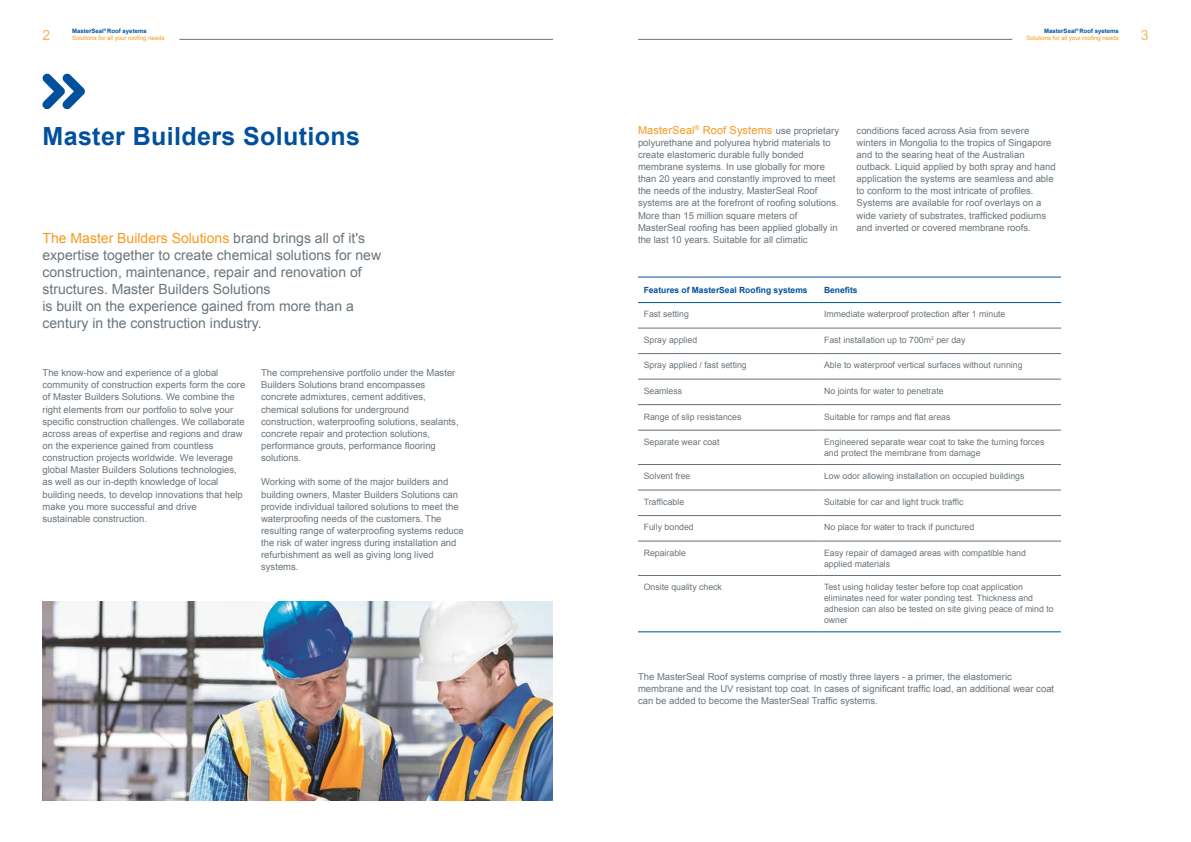
<style>
.page{position:relative;width:1191px;height:842px;background:#fff}
.page>*{position:absolute;margin:0;border:0;box-sizing:border-box;transform-origin:0 0}
.t1{font:700 25px "Arial";letter-spacing:.015em;color:#00509e}
.t2{font:14px/17px "Arial";color:#6a757c}
.t3{font:14px "Arial";color:#fcb562}
.t4{font:11px "Arial";letter-spacing:.01em;color:#f8991d}
.t5{font:9.5px/12.1px "Arial";color:#6a757c}
.t6{font:8.8px/11px "Arial";color:#6a757c}
.t7{font:700 8.5px "Arial";color:#00509e}
.t8{font:6px/7px "Arial";color:#f8991d;text-align:right}
.s1{font-weight:700;color:#00509e}
.s2{color:#f8991d}
.s3{font-size:9.5px;color:#6a757c}
</style>
<div class="page">
<hr style="left:179px;top:39px;width:374px;height:1px;background:#6a757c">
<hr style="left:638px;top:39px;width:374px;height:1px;background:#6a757c">
<img style="left:43px;top:601px;width:510px;height:200px">
<svg style="left:42px;top:74px;width:43px;height:35px"></svg>
<hr style="left:638px;top:277px;width:180px;height:1px;background:#00509e">
<hr style="left:818px;top:277px;width:243px;height:1px;background:#00509e">
<hr style="left:638px;top:302px;width:180px;height:1px;background:#00509e">
<hr style="left:818px;top:302px;width:243px;height:1px;background:#00509e">
<hr style="left:638px;top:328px;width:180px;height:1px;background:#6d6e71">
<hr style="left:818px;top:328px;width:243px;height:1px;background:#6d6e71">
<hr style="left:638px;top:353px;width:180px;height:1px;background:#6d6e71">
<hr style="left:818px;top:353px;width:243px;height:1px;background:#6d6e71">
<hr style="left:638px;top:379px;width:180px;height:1px;background:#6d6e71">
<hr style="left:818px;top:379px;width:243px;height:1px;background:#6d6e71">
<hr style="left:638px;top:404px;width:180px;height:1px;background:#6d6e71">
<hr style="left:818px;top:404px;width:243px;height:1px;background:#6d6e71">
<hr style="left:638px;top:430px;width:180px;height:1px;background:#6d6e71">
<hr style="left:818px;top:430px;width:243px;height:1px;background:#6d6e71">
<hr style="left:638px;top:464px;width:180px;height:1px;background:#6d6e71">
<hr style="left:818px;top:464px;width:243px;height:1px;background:#6d6e71">
<hr style="left:638px;top:490px;width:180px;height:1px;background:#6d6e71">
<hr style="left:818px;top:490px;width:243px;height:1px;background:#6d6e71">
<hr style="left:638px;top:515px;width:180px;height:1px;background:#6d6e71">
<hr style="left:818px;top:515px;width:243px;height:1px;background:#6d6e71">
<hr style="left:638px;top:541px;width:180px;height:1px;background:#6d6e71">
<hr style="left:818px;top:541px;width:243px;height:1px;background:#6d6e71">
<hr style="left:638px;top:575px;width:180px;height:1px;background:#6d6e71">
<hr style="left:818px;top:575px;width:243px;height:1px;background:#6d6e71">
<hr style="left:638px;top:631px;width:180px;height:1px;background:#00509e">
<hr style="left:818px;top:631px;width:243px;height:1px;background:#00509e">
<p class="t8" style="left:72px;top:27px;width:94px;text-align:left"><span class="s1">MasterSeal</span><sup>®</sup> <span class="s1">Roof syetems<br></span>Solutions for all your roofing needs</p>
<p class="t8" style="left:1026px;top:27px;width:94px"><span class="s1">MasterSeal</span><sup>®</sup> <span class="s1">Roof syetems<br></span>Solutions for all your roofing needs</p>
<h2 class="t3" style="left:43px;top:26px;width:9px">2</h2>
<h2 class="t3" style="left:1140px;top:26px;width:9px">3</h2>
<h1 class="t1" style="left:43px;top:120px;width:319px">Master Builders Solutions</h1>
<p class="t2" style="left:43px;top:229px;width:340px"><span class="s2">The Master Builders Solutions</span> brand brings all of it's expertise together to create chemical solutions for new construction, maintenance, repair and renovation of structures. Master Builders Solutions<br>is built on the experience gained from more than a century in the construction industry.</p>
<p class="t5" style="left:43px;top:367px;width:204px">The know-how and experience of a global community of construction experts form the core of Master Builders Solutions. We combine the right elements from our portfolio to solve your specific construction challenges. We collaborate across areas of expertise and regions and draw on the experience gained from countless construction projects worldwide. We leverage global Master Builders Solutions technologies, as well as our in-depth knowledge of local building needs, to develop innovations that help make you more successful and drive sustainable construction.</p>
<p class="t5" style="left:261px;top:367px;width:199px">The comprehensive portfolio under the Master Builders Solutions brand encompasses concrete admixtures, cement additives, chemical solutions for underground construction, waterproofing solutions, sealants, concrete repair and protection solutions, performance grouts, performance flooring solutions.</p>
<p class="t5" style="left:261px;top:476px;width:204px">Working with some of the major builders and building owners, Master Builders Solutions can provide individual tailored solutions to meet the waterproofing needs of the customers. The resulting range of waterproofing systems reduce the risk of water ingress during installation and refurbishment as well as giving long lived systems.</p>
<p class="t4" style="left:638px;top:122px;width:202px">MasterSeal<sup>®</sup> Roof Systems <span class="s3">use proprietary</span></p>
<p class="t5" style="left:638px;top:136px;width:202px">polyurethane and polyurea hybrid materials to create elastomeric durable fully bonded membrane systems. In use globally for more than 20 years and constantly improved to meet the needs of the industry, MasterSeal Roof systems are at the forefront of roofing solutions.<br>More than 15 million square meters of MasterSeal roofing has been applied globally in the last 10 years. Suitable for all climatic</p>
<p class="t5" style="left:856px;top:124px;width:201px">conditions faced across Asia from severe winters in Mongolia to the tropics of Singapore and to the searing heat of the Australian outback. Liquid applied by both spray and hand application the systems are seamless and able to conform to the most intricate of profiles.<br>Systems are available for roof overlays on a wide variety of substrates, trafficked podiums and inverted or covered membrane roofs.</p>
<p class="t7" style="left:643px;top:284px;width:165px">Features of MasterSeal Roofing systems</p>
<p class="t7" style="left:824px;top:284px;width:35px">Benefits</p>
<p class="t6" style="left:643px;top:309px;width:47px">Fast setting</p>
<p class="t6" style="left:824px;top:309px;width:183px">Immediate waterproof protection after 1 minute</p>
<p class="t6" style="left:643px;top:334px;width:55px">Spray applied</p>
<p class="t6" style="left:824px;top:334px;width:143px">Fast installation up to 700m<sup>2</sup> per day</p>
<p class="t6" style="left:643px;top:360px;width:105px">Spray applied / fast setting</p>
<p class="t6" style="left:824px;top:360px;width:200px">Able to waterproof vertical surfaces without running</p>
<p class="t6" style="left:643px;top:385px;width:40px">Seamless</p>
<p class="t6" style="left:824px;top:385px;width:121px">No joints for water to penetrate</p>
<p class="t6" style="left:643px;top:411px;width:99px">Range of slip resistances</p>
<p class="t6" style="left:824px;top:411px;width:128px">Suitable for ramps and flat areas</p>
<p class="t6" style="left:643px;top:436px;width:77px">Separate wear coat</p>
<p class="t6" style="left:824px;top:436px;width:222px">Engineered separate wear coat to take the turning forces and protect the membrane from damage</p>
<p class="t6" style="left:643px;top:471px;width:48px">Solvent free</p>
<p class="t6" style="left:824px;top:471px;width:202px">Low odor allowing installation on occupied buildings</p>
<p class="t6" style="left:643px;top:496px;width:42px">Trafficable</p>
<p class="t6" style="left:824px;top:496px;width:141px">Suitable for car and light truck traffic</p>
<p class="t6" style="left:643px;top:522px;width:52px">Fully bonded</p>
<p class="t6" style="left:824px;top:522px;width:152px">No place for water to track if punctured</p>
<p class="t6" style="left:643px;top:547px;width:44px">Repairable</p>
<p class="t6" style="left:824px;top:547px;width:203px">Easy repair of damaged areas with compatible hand applied materials</p>
<p class="t6" style="left:643px;top:582px;width:80px">Onsite quality check</p>
<p class="t6" style="left:824px;top:582px;width:231px">Test using holiday tester before top coat application eliminates need for water ponding test. Thickness and adhesion can also be tested on site giving peace of mind to owner</p>
<p class="t5" style="left:638px;top:670px;width:418px">The MasterSeal Roof systems comprise of mostly three layers - a primer, the elastomeric membrane and the UV resistant top coat. In cases of significant traffic load, an additional wear coat can be added to become the MasterSeal Traffic systems.</p>
</div>
